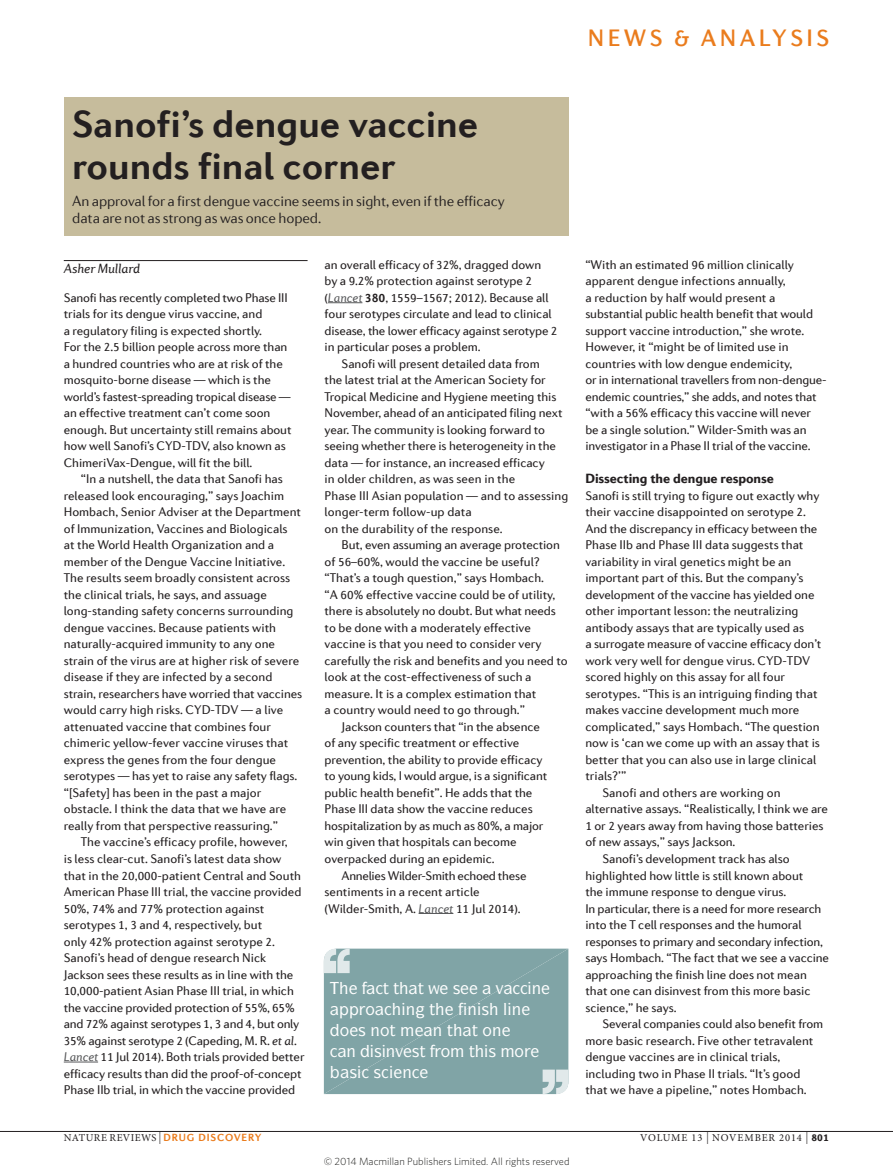
<style>
.page{position:relative;width:893px;height:1174px;background:#fff}
.page>*{position:absolute;margin:0;border:0;box-sizing:border-box;transform-origin:0 0}
.t1{font:700 39px/42px "Diverda Sans Com";color:#231f20}
.t2{font:500 24px "Diverda Sans Com";letter-spacing:.14em;color:#ea7c1d}
.pulloutquote{font:500 16.5px "ITC Symbol Std";color:#fff}
.standfirst_-_news{font:300 15px/16.5px "Diverda Sans Com";letter-spacing:-.01em;color:#231f20}
.crosshead{font:900 13.5px "Diverda Sans Com";letter-spacing:-.005em;color:#231f20}
.author-News{font:13.5px "Diverda Sans Com Italic 2";letter-spacing:-.005em;color:#231f20}
.bodyboldindent{font:12.75px/16.5px "Diverda Sans Com";letter-spacing:-.005em;color:#231f20}
.bodyboldfirst{font:12.75px/16.5px "Diverda Sans Com";letter-spacing:-.005em;color:#231f20}
.bodyboldindent-2{font:12.75px/16.5px "Diverda Sans Com";letter-spacing:-.025em;color:#231f20}
.t3{font:300 10.5px "Whitney";color:#1d1d1b}
.t4{font:10.5px "Minion Pro";letter-spacing:.04em;color:#231f20}
.t5{font:10.5px "Minion Pro";letter-spacing:.07em;color:#231f20}
.s1{font-family:"Diverda Sans Com Regular 2"}
.s2{font-style:italic}
.s3{font-family:"Diverda Sans Com Italic 2";color:#57585a}
.s4{font-weight:700}
.s5{font-size:12px}
.s6{font-family:"Diverda Sans Com";font-weight:700;color:#ea7c1d}
.s7{font-family:"Diverda Sans Com";font-weight:900}
</style>
<div class="page">
<hr style="left:0;top:1131px;width:893px;height:1px;background:#231f20">
<div style="left:64px;top:97px;width:504px;height:138px;background:#c6bc9c"></div>
<hr style="left:64px;top:260px;width:244px;height:1px;background:#231f20">
<hr style="left:64px;top:1061px;width:34px;height:1px;background:#57585a">
<hr style="left:328px;top:302px;width:34px;height:1px;background:#57585a">
<hr style="left:419px;top:913px;width:34px;height:1px;background:#57585a">
<div style="left:324px;top:948px;width:244px;height:146px;background:#80a4a6"></div>
<h2 class="t2" style="left:588px;top:24px;width:243px">NEWS &amp; ANALYSIS</h2>
<p class="t1" style="left:72px;top:102px;width:407px">Sanofi’s dengue vaccine rounds final corner</p>
<p class="standfirst_-_news" style="left:72px;top:193px;width:434px">An approval for a first dengue vaccine seems in sight, even if the efficacy data are not as strong as was once hoped.</p>
<p class="author-News" style="left:64px;top:261px;width:78px">Asher Mullard</p>
<p class="bodyboldfirst" style="left:64px;top:289px;width:229px">Sanofi has recently completed two Phase III <span class="s1">trials for its dengue virus vaccine, and<br></span>a regulatory filing is expected shortly.<br>For the 2.5 billion people across more than <span class="s1">a hundred countries who are at risk of the </span>mosquito-borne disease — which is the world’s fastest-spreading tropical disease — <span class="s1">an effective treatment can’t come soon </span>enough. But uncertainty still remains about <span class="s1">how well Sanofi’s CYD‑TDV, also known as </span>ChimeriVax-Dengue, will fit the bill.</p>
<p class="bodyboldindent" style="left:64px;top:471px;width:240px;text-indent:17px">“In a nutshell, the data that Sanofi has <span class="s1">released look encouraging,” says Joachim </span>Hombach, Senior Adviser at the Department of Immunization, Vaccines and Biologicals<br>at the World Health Organization and a member of the Dengue Vaccine Initiative.<br>The results seem broadly consistent across <span class="s1">the clinical trials, he says, and assuage long-standing safety concerns surrounding </span>dengue vaccines. Because patients with <span class="s1">naturally-acquired immunity to any one strain of the virus are at higher risk of severe </span>disease if they are infected by a second <span class="s1">strain, researchers have worried that vaccines </span>would carry high risks. CYD‑TDV — a live attenuated vaccine that combines four <span class="s1">chimeric yellow-fever vaccine viruses that </span>express the genes from the four dengue serotypes — has yet to raise any safety flags. “[Safety] has been in the past a major obstacle. I think the data that we have are really from that perspective reassuring.”</p>
<p class="bodyboldindent" style="left:64px;top:834px;width:242px;text-indent:17px"><span class="s1">The vaccine’s efficacy profile, however,<br></span>is less clear-cut. Sanofi’s latest data show <span class="s1">that in the 20,000-patient Central and South </span>American Phase III trial, the vaccine provided 50%, 74% and 77% protection against serotypes 1, 3 and 4, respectively, but<br>only 42% protection against serotype 2.<br><span class="s1">Sanofi’s head of dengue research Nick Jackson sees these results as in line with the </span>10,000-patient Asian Phase III trial, in which the vaccine provided protection of 55%, 65% and 72% against serotypes 1, 3 and 4, but only 35% against serotype 2 (Capeding, M. R. <span class="s2">et al.<br></span><span class="s3">Lancet</span> 11 Jul 2014). Both trials provided better <span class="s1">efficacy results than did the proof-of-concept </span>Phase IIb trial, in which the vaccine provided</p>
<p class="bodyboldindent" style="left:325px;top:256px;width:234px">an overall efficacy of 32%, dragged down by a 9.2% protection against serotype 2 (<span class="s3">Lancet</span> <span class="s4">380</span>, 1559–1567; 2012). Because all <span class="s1">four serotypes circulate and lead to clinical </span>disease, the lower efficacy against serotype 2 in particular poses a problem.</p>
<p class="bodyboldindent" style="left:325px;top:355px;width:245px;text-indent:17px"><span class="s1">Sanofi will present detailed data from<br></span>the latest trial at the American Society for Tropical Medicine and Hygiene meeting this November, ahead of an anticipated filing next year. The community is looking forward to <span class="s1">seeing whether there is heterogeneity in the </span>data — for instance, an increased efficacy<br><span class="s1">in older children, as was seen in the<br></span>Phase III Asian population — and to assessing <span class="s1">longer--term follow-up data<br></span>on the durability of the response.</p>
<p class="bodyboldindent" style="left:325px;top:537px;width:245px;text-indent:17px">But, even assuming an average protection of 56–60%, would the vaccine be useful? “That’s a tough question,” says Hombach.<br>“A 60% effective vaccine could be of utility, there is absolutely no doubt. But what needs to be done with a moderately effective <span class="s1">vaccine is that you need to consider very </span>carefully the risk and benefits and you need to look at the cost-effectiveness of such a measure. It is a complex estimation that<br>a country would need to go through.”</p>
<p class="bodyboldindent" style="left:325px;top:718px;width:224px;text-indent:17px">Jackson counters that “in the absence <span class="s1">of any specific treatment or effective </span>prevention, the ability to provide efficacy to young kids, I would argue, is a significant public health benefit”. He adds that the Phase III data show the vaccine reduces hospitalization by as much as 80%, a major win given that hospitals can become overpacked during an epidemic.</p>
<p class="bodyboldindent-2" style="left:325px;top:867px;width:204px;text-indent:17px">Annelies Wilder-Smith echoed these <span class="s1">sentiments in a recent article </span>(Wilder-‑Smith, A. <span class="s3">Lancet</span> 11 Jul 2014).</p>
<p class="pulloutquote" style="left:383px;top:978px;width:42px">▼ ▼ ▼</p>
<p class="pulloutquote" style="left:532px;top:978px;width:11px">■</p>
<p class="pulloutquote" style="left:365px;top:999px;width:71px">□ ■ ▼</p>
<p class="pulloutquote" style="left:468px;top:999px;width:55px">■▲ ●■</p>
<p class="pulloutquote" style="left:340px;top:1020px;width:57px">□ ▲ ■□▼</p>
<p class="pulloutquote" style="left:433px;top:1020px;width:70px">■ ▼ ▼ □■</p>
<p class="pulloutquote" style="left:347px;top:1041px;width:179px">■ ▲■❖ ▲▼ □ ▼ ▲ □</p>
<p class="pulloutquote" style="left:402px;top:1062px;width:11px">■</p>
<p class="bodyboldindent" style="left:585px;top:256px;width:240px">“With an estimated 96 million clinically <span class="s1">apparent dengue infections annually,<br></span>a reduction by half would present a substantial public health benefit that would support vaccine introduction,” she wrote.<br>However, it “might be of limited use in <span class="s1">countries with low dengue endemicity,<br>or in international travellers from non‑dengue-- endemic countries,” she adds, and notes that </span>“with a 56% efficacy this vaccine will never be a single solution.” Wilder‑Smith was an investigator in a Phase II trial of the vaccine.</p>
<p class="crosshead" style="left:585px;top:470px;width:190px">Dissecting the dengue response</p>
<p class="bodyboldfirst" style="left:585px;top:487px;width:237px">Sanofi is still trying to figure out exactly why their vaccine disappointed on serotype 2.<br>And the discrepancy in efficacy between the Phase IIb and Phase III data suggests that variability in viral genetics might be an important part of this. But the company’s <span class="s1">development of the vaccine has yielded one </span>other important lesson: the neutralizing antibody assays that are typically used as<br>a surrogate measure of vaccine efficacy don’t work very well for dengue virus. CYD‑TDV <span class="s1">scored highly on this assay for all four </span>serotypes. “This is an intriguing finding that <span class="s1">makes vaccine development much more </span>complicated,” says Hombach. “The question <span class="s1">now is ‘can we come up with an assay that is </span>better that you can also use in large clinical trials?’”</p>
<p class="bodyboldindent" style="left:585px;top:784px;width:244px;text-indent:17px"><span class="s1">Sanofi and others are working on </span>alternative assays. “Realistically, I think we are 1 or 2 years away from having those batteries of new assays,” says Jackson.</p>
<p class="bodyboldindent" style="left:585px;top:850px;width:245px;text-indent:17px"><span class="s1">Sanofi’s development track has also </span>highlighted how little is still known about<br>the immune response to dengue virus.<br>In particular, there is a need for more research into the T cell responses and the humoral <span class="s1">responses to primary and secondary infection, </span>says Hombach. “The fact that we see a vaccine <span class="s1">approaching the finish line does not mean </span>that one can disinvest from this more basic science,” he says.</p>
<p class="bodyboldindent" style="left:585px;top:1015px;width:239px;text-indent:17px">Several companies could also benefit from more basic research. Five other tetravalent <span class="s1">dengue vaccines are in clinical trials, </span>including two in Phase II trials. “It’s good that we have a pipeline,” notes Hombach.</p>
<p class="t4" style="left:64px;top:1130px;width:199px">NATURE REVIEWS <span class="s5">|</span> <span class="s6">DRUG DISCOVERY</span></p>
<p class="t5" style="left:640px;top:1130px;width:190px">VOLUME 13 <span class="s5">|</span> NOVEMBER 2014 <span class="s5">|</span> <span class="s7">801</span></p>
<p class="t3" style="left:324px;top:1154px;width:247px">© 2014 Macmillan Publishers Limited. All rights reserved</p>
</div>
